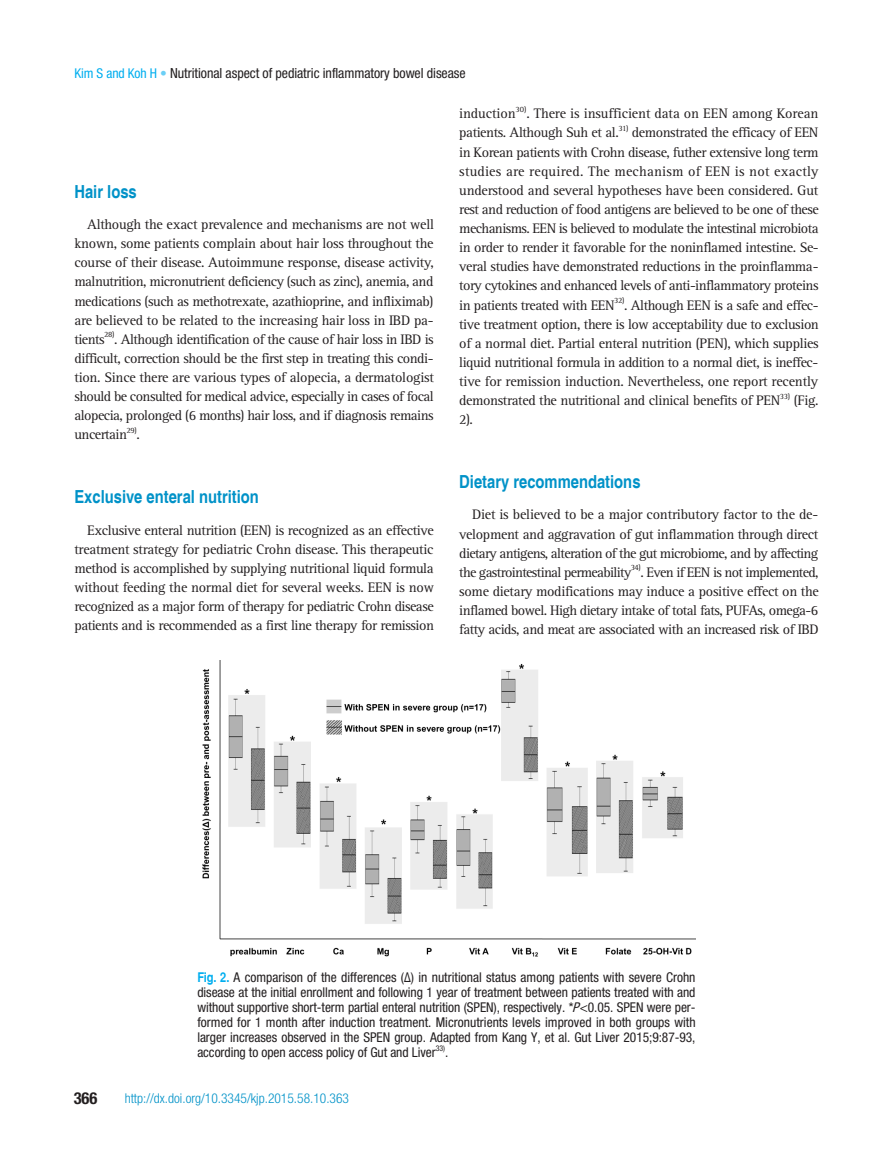
<style>
.page{position:relative;width:893px;height:1170px;background:#fff}
.page>*{position:absolute;margin:0;border:0;box-sizing:border-box;transform-origin:0 0}
.서론{font:700 condensed 18px "Helvetica";color:#0092c8}
.t1{font:700 condensed 16.5px "Helvetica Neue";color:#231f20}
.바탕글{font:14.25px/19.2px "Rotis Serif Std";letter-spacing:-.03em;color:#231f20}
.바탕글-2{font:14.25px/19.2px "Rotis Serif Std";letter-spacing:-.005em;color:#231f20}
.t2{font:condensed 13.95px "Helvetica Neue";letter-spacing:-.005em;color:#231f20}
.t3{font:condensed 13.5px/15px "Helvetica Neue";letter-spacing:-.005em;color:#231f20;text-align:justify}
.t4{font:300 condensed 13.5px "Helvetica Neue";color:#0092c8}
.바탕글-3{font:8.25px "Rotis Serif Std";letter-spacing:-.035em;color:#231f20}
.t5{font:condensed 7.8px "Helvetica Neue";color:#231f20}
.s1{font-size:13.5px;color:#00aeef}
.s2{font-size:13.5px;color:#6bcff6}
.s3{font-family:"Helvetica";font-weight:700;color:#00aeef}
.s4{font-family:"Arial";font-stretch:normal}
.s5{font-style:italic}
</style>
<div class="page">
<img style="left:202px;top:660px;width:494px;height:297px">
<p class="t2" style="left:74px;top:65px;width:393px"><span class="s1">Kim S and Koh H</span> <span class="s2">•</span> Nutritional aspect of pediatric inflammatory bowel disease</p>
<p class="서론" style="left:74px;top:180px;width:64px">Hair loss</p>
<p class="바탕글" style="left:74px;top:215px;width:361px;text-indent:13px">Although the exact prevalence and mechanisms are not well known, some patients complain about hair loss throughout the course of their disease. Autoimmune response, disease activity, malnutrition, micronutrient deficiency (such as zinc), anemia, and medications (such as methotrexate, azathioprine, and infliximab) are believed to be related to the increasing hair loss in IBD pa&shy;tients</p>
<p class="바탕글-3" style="left:104px;top:329px;width:12px">28)</p>
<p class="바탕글" style="left:74px;top:330px;width:361px;text-indent:40px">. Although identification of the cause of hair loss in IBD is difficult, correction should be the first step in treating this condi&shy;tion. Since there are various types of alopecia, a dermatologist should be consulted for medical advice, especially in cases of focal alopecia, prolonged (6 months) hair loss, and if diagnosis remains uncertain</p>
<p class="바탕글-3" style="left:126px;top:425px;width:12px">29)</p>
<p class="바탕글" style="left:137px;top:425px;width:5px">.</p>
<p class="서론" style="left:74px;top:486px;width:186px">Exclusive enteral nutrition</p>
<p class="바탕글" style="left:74px;top:520px;width:361px;text-align:justify;text-indent:13px">Exclusive enteral nutrition (EEN) is recognized as an effective treatment strategy for pediatric Crohn disease. This therapeutic method is accomplished by supplying nutritional liquid formula without feeding the normal diet for several weeks. EEN is now recognized as a major form of therapy for pediatric Crohn disease patients and is recommended as a first line therapy for remission</p>
<p class="바탕글-2" style="left:459px;top:104px;width:58px">induction</p>
<p class="바탕글-3" style="left:516px;top:104px;width:12px">30)</p>
<p class="바탕글-2" style="left:459px;top:104px;width:361px;text-indent:67px">. There is insufficient data on EEN among Korean patients. Although Suh et al.</p>
<p class="바탕글-3" style="left:618px;top:123px;width:11px">31)</p>
<p class="바탕글" style="left:459px;top:123px;width:361px;text-indent:173px">demonstrated the efficacy of EEN in Korean patients with Crohn disease, futher extensive long term studies are required. The mechanism of EEN is not exactly understood and several hypotheses have been considered. Gut rest and reduction of food antigens are believed to be one of these mechanisms. EEN is believed to modulate the intestinal microbiota in order to render it favorable for the noninflamed intestine. Se&shy;veral studies have demonstrated reductions in the proinflamma&shy;tory cytokines and enhanced levels of anti-inflammatory proteins in patients treated with EEN</p>
<p class="바탕글-3" style="left:614px;top:295px;width:12px">32)</p>
<p class="바탕글" style="left:459px;top:296px;width:361px;text-indent:165px">. Although EEN is a safe and effec&shy;tive treatment option, there is low acceptability due to exclusion of a normal diet. Partial enteral nutrition (PEN), which supplies liquid nutritional formula in addition to a normal diet, is ineffec&shy;tive for remission induction. Nevertheless, one report recently demonstrated the nutritional and clinical benefits of PEN</p>
<p class="바탕글-3" style="left:780px;top:391px;width:12px">33)</p>
<p class="바탕글" style="left:794px;top:391px;width:26px">(Fig.</p>
<p class="바탕글" style="left:459px;top:410px;width:15px">2).</p>
<p class="서론" style="left:459px;top:471px;width:183px">Dietary recommendations</p>
<p class="바탕글" style="left:459px;top:505px;width:361px;text-indent:13px">Diet is believed to be a major contributory factor to the de&shy;velopment and aggravation of gut inflammation through direct dietary antigens, alteration of the gut microbiome, and by affecting the gastrointestinal permeability</p>
<p class="바탕글-3" style="left:631px;top:562px;width:12px">34)</p>
<p class="바탕글" style="left:459px;top:563px;width:361px;text-align:justify;text-indent:181px">. Even if EEN is not implemented, some dietary modifications may induce a positive effect on the inflamed bowel. High dietary intake of total fats, PUFAs, omega-6 fatty acids, and meat are associated with an increased risk of IBD</p>
<p class="t1" style="left:74px;top:1087px;width:25px">366</p>
<p class="t3" style="left:197px;top:969px;width:500px"><span class="s3">Fig. 2.</span> A comparison of the differences (<span class="s4">Δ</span>) in nutritional status among patients with severe Crohn disease at the initial enrollment and following 1 year of treatment between patients treated with and without supportive short-term partial enteral nutrition (SPEN), respectively. *<span class="s5">P</span>&lt;0.05. SPEN were per&shy;formed for 1 month after induction treatment. Micronutrients levels improved in both groups with larger increases observed in the SPEN group. Adapted from Kang Y, et al. Gut Liver 2015;9:87-93, according to open access policy of Gut and Liver</p>
<p class="t5" style="left:436px;top:1043px;width:11px">33)</p>
<p class="t3" style="left:445px;top:1044px;width:5px">.</p>
<p class="t4" style="left:125px;top:1090px;width:226px">http://dx.doi.org/10.3345/kjp.2015.58.10.363</p>
</div>
